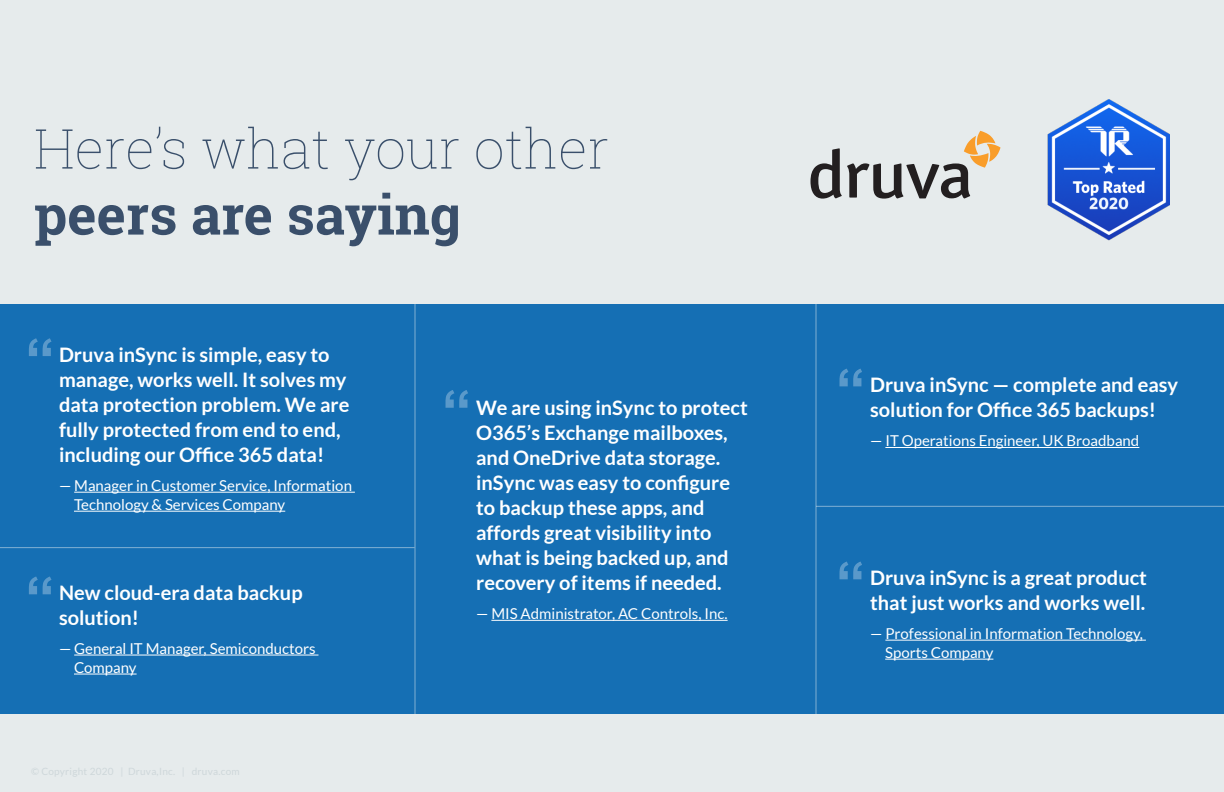
<style>
.page{position:relative;width:1224px;height:792px;background:#e6ebec}
.page>*{position:absolute;margin:0;border:0;box-sizing:border-box;transform-origin:0 0}
.t1{font:700 60px "Arial";color:#fff}
.t2{font:100 55px "Roboto Slab";color:#0f294b}
.t3{font:700 55px "Roboto Slab";color:#0f294b}
.Challenge_Solution_B{font:700 20px/25px "Lato";color:#fff}
.Challenge_Solution_B-2{font:15px/19px "Lato";color:#fff}
</style>
<div class="page">
<div style="left:0;top:304px;width:1224px;height:410px;background:#156fb4"></div>
<img style="left:1048px;top:100px;width:122px;height:141px">
<svg style="left:811px;top:131px;width:190px;height:68px"></svg>
<hr style="left:74px;top:492px;width:281px;height:1px;background:#fff">
<hr style="left:74px;top:511px;width:211px;height:1px;background:#fff">
<hr style="left:885px;top:447px;width:254px;height:1px;background:#fff">
<hr style="left:885px;top:640px;width:261px;height:1px;background:#fff">
<hr style="left:885px;top:659px;width:108px;height:1px;background:#fff">
<hr style="left:74px;top:655px;width:244px;height:1px;background:#fff">
<hr style="left:74px;top:674px;width:63px;height:1px;background:#fff">
<hr style="left:491px;top:620px;width:237px;height:1px;background:#fff">
<hr style="left:816px;top:506px;width:408px;height:1px;background:#eff3f4">
<hr style="left:0;top:547px;width:414px;height:1px;background:#eff3f4">
<hr style="left:816px;top:304px;width:1px;height:410px;background:#eff3f4">
<hr style="left:415px;top:304px;width:1px;height:410px;background:#eff3f4">
<h2 class="t2" style="left:34px;top:111px;width:577px">Here’s what your other</h2>
<h2 class="t3" style="left:34px;top:177px;width:428px">peers are saying</h2>
<h1 class="t1" style="left:25px;top:321px;width:31px">“</h1>
<p class="Challenge_Solution_B" style="left:59px;top:342px;width:292px">Druva inSync is simple, easy to manage, works well. It solves my data protection problem. We are fully protected from end to end, including our Office 365 data!</p>
<p class="Challenge_Solution_B-2" style="left:74px;top:476px;width:280px;text-indent:-15px">— Manager in Customer Service, Information<br>Technology &amp; Services Company</p>
<h1 class="t1" style="left:25px;top:559px;width:31px">“</h1>
<p class="Challenge_Solution_B" style="left:59px;top:580px;width:245px">New cloud-era data backup</p>
<p class="Challenge_Solution_B" style="left:59px;top:605px;width:81px">solution!</p>
<p class="Challenge_Solution_B-2" style="left:74px;top:639px;width:243px;text-indent:-15px">— General IT Manager, Semiconductors<br>Company</p>
<h1 class="t1" style="left:442px;top:373px;width:31px">“</h1>
<p class="Challenge_Solution_B" style="left:476px;top:395px;width:273px">We are using inSync to protect<br>O365’s Exchange mailboxes, and OneDrive data storage. inSync was easy to configure to backup these apps, and affords great visibility into what is being backed up, and recovery of items if needed.</p>
<p class="Challenge_Solution_B-2" style="left:476px;top:604px;width:253px">— MIS Administrator, AC Controls, Inc.</p>
<h1 class="t1" style="left:836px;top:351px;width:31px">“</h1>
<p class="Challenge_Solution_B" style="left:870px;top:372px;width:310px">Druva inSync — complete and easy solution for Office 365 backups!</p>
<p class="Challenge_Solution_B-2" style="left:870px;top:431px;width:271px">— IT Operations Engineer, UK Broadband</p>
<h1 class="t1" style="left:836px;top:544px;width:31px">“</h1>
<p class="Challenge_Solution_B" style="left:870px;top:565px;width:278px">Druva inSync is a great product that just works and works well.</p>
<p class="Challenge_Solution_B-2" style="left:885px;top:624px;width:259px;text-indent:-15px">— Professional in Information Technology,<br>Sports Company</p>
</div>
